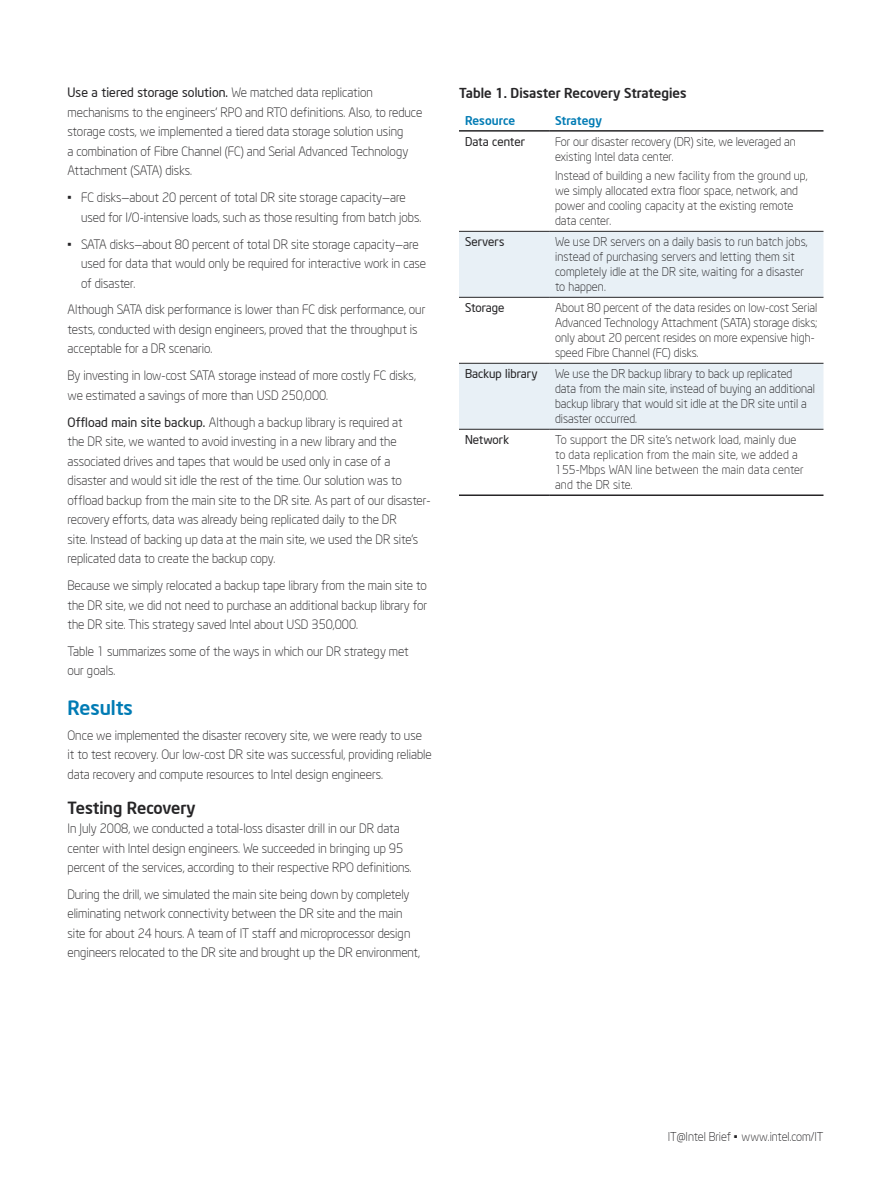
<style>
.page{position:relative;width:891px;height:1188px;background:#fff}
.page>*{position:absolute;margin:0;border:0;box-sizing:border-box;transform-origin:0 0}
.t1{font:500 19.5px "Neo Sans Intel";color:#007bb4}
.t2{font:500 16.5px "Neo Sans Intel";color:#262527}
.t3{font:500 13.5px "Neo Sans Intel";color:#262527}
.t4{font:300 12.75px/19.5px "Neo Sans Intel";color:#262527}
.t5{font:300 12px/15px "Neo Sans Intel";color:#262527}
.t6{font:12px "Neo Sans Intel";letter-spacing:.005em;color:#262527}
.t7{font:500 12px "Neo Sans Intel";letter-spacing:.005em;color:#007bb4}
.s1{font-weight:400}
</style>
<div class="page">
<svg style="left:459px;top:232px;width:365px;height:197px;fill:#e8f0f6"></svg>
<hr style="left:459px;top:130px;width:90px;height:2px;background:#262527">
<hr style="left:549px;top:130px;width:275px;height:2px;background:#262527">
<hr style="left:459px;top:231px;width:90px;height:1px;background:#262527">
<hr style="left:549px;top:231px;width:275px;height:1px;background:#262527">
<hr style="left:459px;top:297px;width:90px;height:1px;background:#262527">
<hr style="left:549px;top:297px;width:275px;height:1px;background:#262527">
<hr style="left:459px;top:363px;width:90px;height:1px;background:#262527">
<hr style="left:549px;top:363px;width:275px;height:1px;background:#262527">
<hr style="left:459px;top:429px;width:90px;height:1px;background:#262527">
<hr style="left:549px;top:429px;width:275px;height:1px;background:#262527">
<hr style="left:459px;top:494px;width:90px;height:2px;background:#262527">
<hr style="left:549px;top:494px;width:275px;height:2px;background:#262527">
<p class="t4" style="left:68px;top:82px;width:356px"><span class="s1">Use a tiered storage solution.</span> We matched data replication mechanisms to the engineers’ RPO and RTO definitions. Also, to reduce storage costs, we implemented a tiered data storage solution using<br>a combination of Fibre Channel (FC) and Serial Advanced Technology Attachment (SATA) disks.</p>
<p class="t4" style="left:81px;top:187px;width:342px">FC disks—about 20 percent of total DR site storage capacity—are used for I/O-intensive loads, such as those resulting from batch jobs.</p>
<p class="t4" style="left:81px;top:234px;width:347px">SATA disks—about 80 percent of total DR site storage capacity—are used for data that would only be required for interactive work in case of disaster.</p>
<p class="t4" style="left:68px;top:300px;width:359px">Although SATA disk performance is lower than FC disk performance, our tests, conducted with design engineers, proved that the throughput is acceptable for a DR scenario.</p>
<p class="t4" style="left:68px;top:365px;width:350px">By investing in low-cost SATA storage instead of more costly FC disks, we estimated a savings of more than USD 250,000.</p>
<p class="t4" style="left:68px;top:412px;width:365px"><span class="s1">Offload main site backup.</span> Although a backup library is required at<br>the DR site, we wanted to avoid investing in a new library and the associated drives and tapes that would be used only in case of a disaster and would sit idle the rest of the time. Our solution was to offload backup from the main site to the DR site. As part of our disaster&shy;recovery efforts, data was already being replicated daily to the DR<br>site. Instead of backing up data at the main site, we used the DR site’s replicated data to create the backup copy.</p>
<p class="t4" style="left:68px;top:575px;width:361px;text-align:justify">Because we simply relocated a backup tape library from the main site to the DR site, we did not need to purchase an additional backup library for the DR site. This strategy saved Intel about USD 350,000.</p>
<p class="t4" style="left:68px;top:641px;width:343px">Table 1 summarizes some of the ways in which our DR strategy met our goals.</p>
<h1 class="t1" style="left:68px;top:694px;width:67px">Results</h1>
<p class="t4" style="left:68px;top:725px;width:366px">Once we implemented the disaster recovery site, we were ready to use it to test recovery. Our low-cost DR site was successful, providing reliable data recovery and compute resources to Intel design engineers.</p>
<p class="t2" style="left:68px;top:797px;width:130px">Testing Recovery</p>
<p class="t4" style="left:68px;top:818px;width:346px">In July 2008, we conducted a total-loss disaster drill in our DR data center with Intel design engineers. We succeeded in bringing up 95 percent of the services, according to their respective RPO definitions.</p>
<p class="t4" style="left:68px;top:884px;width:354px">During the drill, we simulated the main site being down by completely eliminating network connectivity between the DR site and the main site for about 24 hours. A team of IT staff and microprocessor design engineers relocated to the DR site and brought up the DR environment,</p>
<p class="t4" style="left:68px;top:187px;width:7px">•</p>
<p class="t4" style="left:68px;top:234px;width:7px">•</p>
<p class="t3" style="left:459px;top:84px;width:229px">Table 1. Disaster Recovery Strategies</p>
<p class="t7" style="left:465px;top:112px;width:52px">Resource</p>
<p class="t7" style="left:555px;top:112px;width:48px">Strategy</p>
<p class="t6" style="left:465px;top:134px;width:62px">Data center</p>
<p class="t5" style="left:555px;top:133px;width:242px">For our disaster recovery (DR) site, we leveraged an existing Intel data center.</p>
<p class="t5" style="left:555px;top:168px;width:254px">Instead of building a new facility from the ground up, we simply allocated extra floor space, network, and power and cooling capacity at the existing remote data center.</p>
<p class="t6" style="left:465px;top:234px;width:41px">Servers</p>
<p class="t5" style="left:555px;top:234px;width:254px">We use DR servers on a daily basis to run batch jobs, instead of purchasing servers and letting them sit completely idle at the DR site, waiting for a disaster to happen.</p>
<p class="t6" style="left:465px;top:300px;width:41px">Storage</p>
<p class="t5" style="left:555px;top:300px;width:264px">About 80 percent of the data resides on low-cost Serial Advanced Technology Attachment (SATA) storage disks; only about 20 percent resides on more expensive high&shy;speed Fibre Channel (FC) disks.</p>
<p class="t6" style="left:465px;top:366px;width:74px">Backup library</p>
<p class="t5" style="left:555px;top:366px;width:262px">We use the DR backup library to back up replicated data from the main site, instead of buying an additional backup library that would sit idle at the DR site until a disaster occurred.</p>
<p class="t6" style="left:465px;top:432px;width:46px">Network</p>
<p class="t5" style="left:555px;top:432px;width:250px">To support the DR site’s network load, mainly due to data replication from the main site, we added a 155-Mbps WAN line between the main data center and the DR site.</p>
<p class="t5" style="left:668px;top:1129px;width:157px">IT@Intel Brief • www.intel.com/IT</p>
</div>
